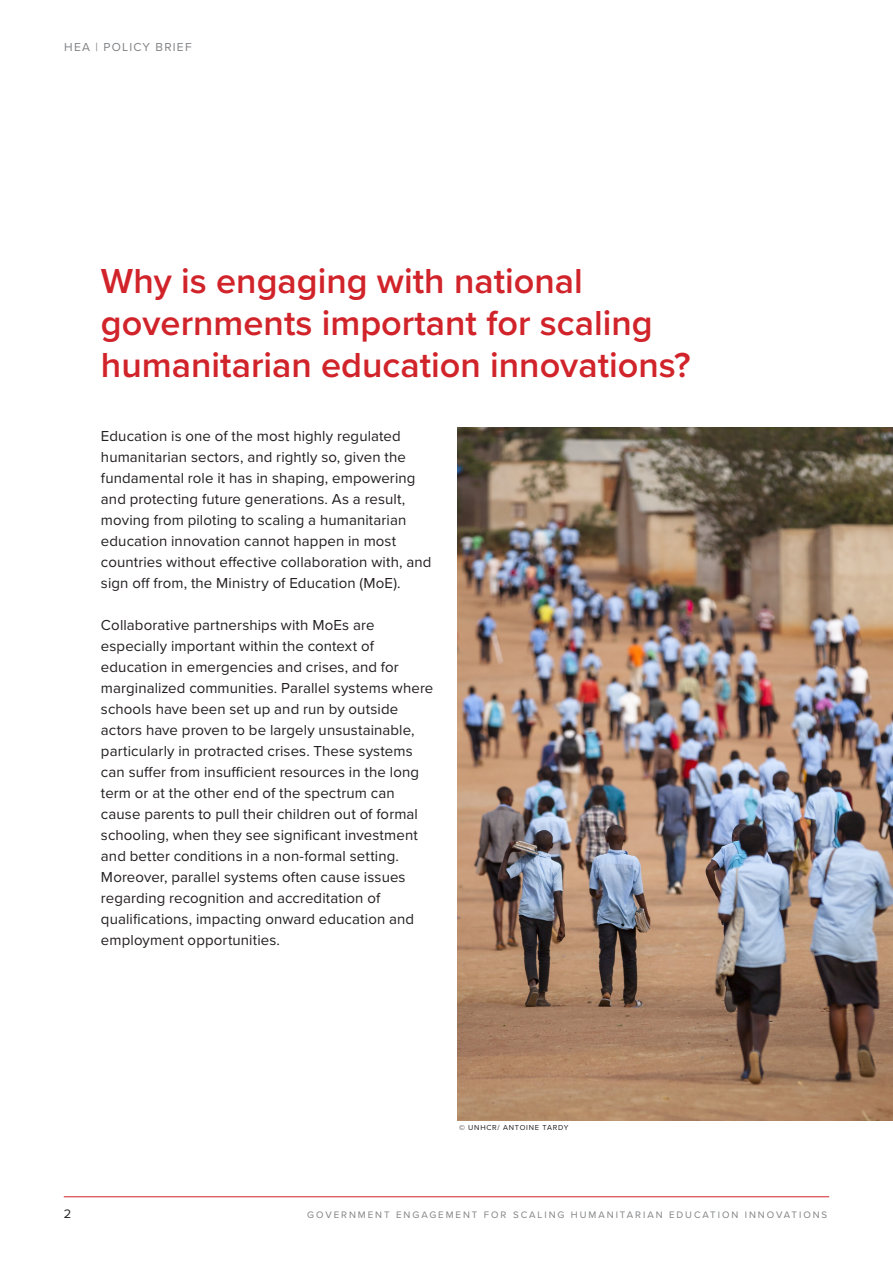
<style>
.page{position:relative;width:893px;height:1263px;background:#fff}
.page>*{position:absolute;margin:0;border:0;box-sizing:border-box;transform-origin:0 0}
.Chapter_Heading{font:600 36px/42px "Proxima Nova";color:#d1232a}
.Text-ALIGNED{font:15px/21px "Proxima Nova";letter-spacing:.005em;color:#231f20}
.t1{font:12.75px "Proxima Nova";color:#231f20}
.t2{font:12px "Proxima Nova";letter-spacing:.1em;color:#808285}
.t3{font:9.75px "Proxima Nova";letter-spacing:.2em;color:#808285}
.Caption-WHITE{font:7.5px "Proxima Nova";letter-spacing:.1em;color:#231f20}
</style>
<div class="page">
<img style="left:457px;top:428px;width:436px;height:693px">
<hr style="left:64px;top:1196px;width:765px;height:1px;background:#d1232a">
<p class="t2" style="left:64px;top:38px;width:129px">HEA | POLICY BRIEF</p>
<p class="Chapter_Heading" style="left:101px;top:259px;width:591px">Why is engaging with national governments important for scaling humanitarian education innovations?</p>
<p class="Text-ALIGNED" style="left:101px;top:424px;width:332px">Education is one of the most highly regulated humanitarian sectors, and rightly so, given the fundamental role it has in shaping, empowering and protecting future generations. As a result, moving from piloting to scaling a humanitarian education innovation cannot happen in most countries without effective collaboration with, and sign off from, the Ministry of Education (MoE).</p>
<p class="Text-ALIGNED" style="left:101px;top:613px;width:334px">Collaborative partnerships with MoEs are especially important within the context of education in emergencies and crises, and for marginalized communities. Parallel systems where schools have been set up and run by outside actors have proven to be largely unsustainable, particularly in protracted crises. These systems can suffer from insufficient resources in the long term or at the other end of the spectrum can cause parents to pull their children out of formal schooling, when they see significant investment and better conditions in a non-formal setting.<br>Moreover, parallel systems often cause issues regarding recognition and accreditation of qualifications, impacting onward education and employment opportunities.</p>
<p class="Caption-WHITE" style="left:459px;top:1122px;width:111px">© UNHCR/ ANTOINE TARDY</p>
<p class="t1" style="left:64px;top:1205px;width:9px">2</p>
<p class="t3" style="left:307px;top:1208px;width:522px">GOVERNMENT ENGAGEMENT FOR SCALING HUMANITARIAN EDUCATION INNOVATIONS</p>
</div>
